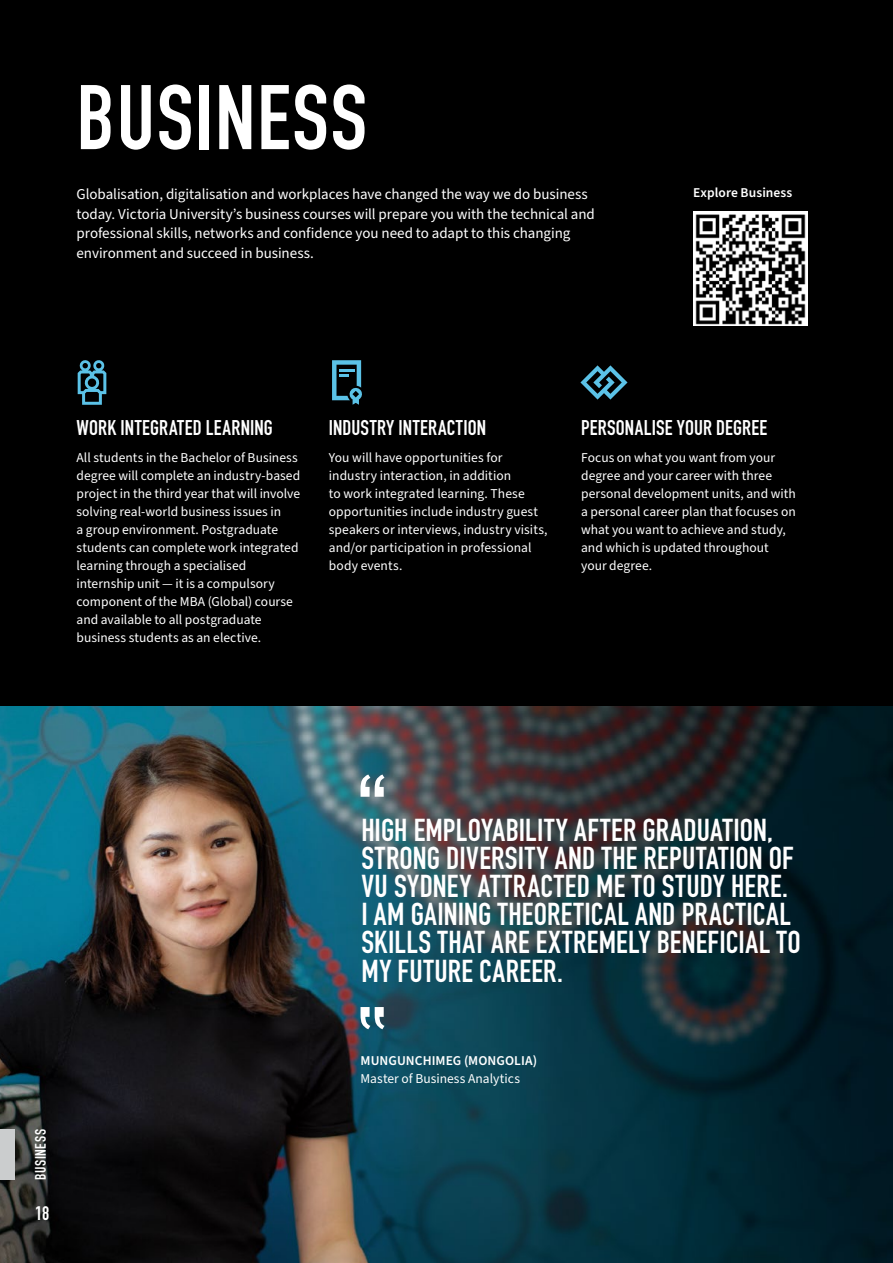
<style>
.page{position:relative;width:893px;height:1263px;background:#fff}
.page>*{position:absolute;margin:0;border:0;box-sizing:border-box;transform-origin:0 0}
.t1{font:90px "DIN Engschrift LT Pro";letter-spacing:.02em;color:#fff}
.t2{font:31.2px/28px "DIN Engschrift LT Pro";letter-spacing:.01em;color:#fff}
.t3{font:21px "DIN Engschrift LT Pro";letter-spacing:.01em;color:#fff}
.t4{font:19.35px "DIN Engschrift LT Pro";color:#fff}
.t5{font:15px/19.5px "Source Sans Pro";letter-spacing:-.005em;color:#fff}
.t6{font:15px "DIN Engschrift LT Pro";letter-spacing:.04em;color:#fff}
.t7{font:13.5px/18px "Source Sans Pro";letter-spacing:.005em;color:#fff}
.t8{font:600 13.5px "Source Sans Pro";letter-spacing:.005em;color:#fff}
</style>
<div class="page">
<div style="left:0;top:0;width:893px;height:759px;background:#000"></div>
<img style="left:0;top:707px;width:893px;height:556px">
<img style="left:693px;top:212px;width:114px;height:114px">
<svg style="left:332px;top:360px;width:30px;height:45px"></svg>
<svg style="left:580px;top:365px;width:47px;height:35px"></svg>
<svg style="left:78px;top:360px;width:28px;height:45px"></svg>
<svg style="left:361px;top:774px;width:23px;height:23px"></svg>
<svg style="left:361px;top:1007px;width:23px;height:22px"></svg>
<div style="left:0;top:1129px;width:15px;height:51px;background:#cbcdce"></div>
<h1 class="t1" style="left:77px;top:65px;width:292px">BUSINESS</h1>
<p class="t5" style="left:77px;top:185px;width:520px">Globalisation, digitalisation and workplaces have changed the way we do business today. Victoria University’s business courses will prepare you with the technical and professional skills, networks and confidence you need to adapt to this changing environment and succeed in business.</p>
<p class="t8" style="left:693px;top:184px;width:101px">Explore Business</p>
<h3 class="t3" style="left:77px;top:416px;width:198px">WORK INTEGRATED LEARNING</h3>
<p class="t7" style="left:77px;top:449px;width:225px">All students in the Bachelor of Business degree will complete an industry-based project in the third year that will involve solving real-world business issues in<br>a group environment. Postgraduate students can complete work integrated learning through a specialised internship unit — it is a compulsory component of the MBA (Global) course and available to all postgraduate business students as an elective.</p>
<h3 class="t3" style="left:329px;top:416px;width:159px">INDUSTRY INTERACTION</h3>
<p class="t7" style="left:329px;top:449px;width:220px">You will have opportunities for industry interaction, in addition<br>to work integrated learning. These opportunities include industry guest speakers or interviews, industry visits, and/or participation in professional body events.</p>
<h3 class="t3" style="left:581px;top:416px;width:187px">PERSONALISE YOUR DEGREE</h3>
<p class="t7" style="left:581px;top:449px;width:216px">Focus on what you want from your degree and your career with three personal development units, and with a personal career plan that focuses on what you want to achieve and study, and which is updated throughout your degree.</p>
<p class="t6" style="left:32px;top:1180px;width:52px;rotate:-90deg">BUSINESS</p>
<h3 class="t4" style="left:35px;top:1202px;width:16px">18</h3>
<h2 class="t2" style="left:361px;top:816px;width:441px">HIGH EMPLOYABILITY AFTER GRADUATION, STRONG DIVERSITY AND THE REPUTATION OF VU SYDNEY ATTRACTED ME TO STUDY HERE.<br>I AM GAINING THEORETICAL AND PRACTICAL SKILLS THAT ARE EXTREMELY BENEFICIAL TO MY FUTURE CAREER.</h2>
<p class="t8" style="left:361px;top:1052px;width:178px">MUNGUNCHIMEG (MONGOLIA)</p>
<p class="t7" style="left:361px;top:1070px;width:161px">Master of Business Analytics</p>
</div>
